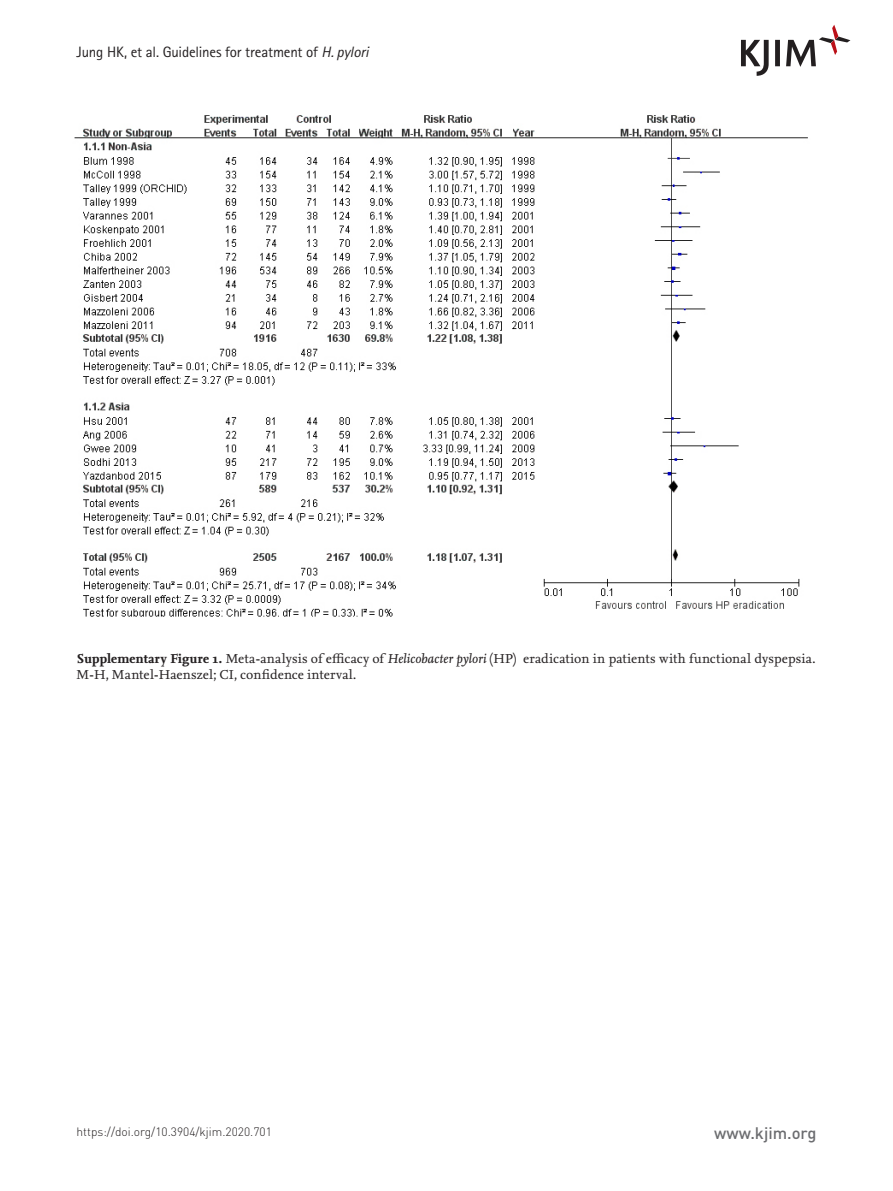
<style>
.page{position:relative;width:893px;height:1191px;background:#fff}
.page>*{position:absolute;margin:0;border:0;box-sizing:border-box;transform-origin:0 0}
.t1{font:500 16.5px "DIN Pro";color:#6c6d70}
.t2{font:15px "Rotis Sans Serif Std";letter-spacing:-.01em;color:#231f20}
.그림설명{font:13.5px/16.2px "Nexus Serif";letter-spacing:.005em;color:#231f20}
.t3{font:300 12px "DIN Pro";color:#231f20}
.s1{font-style:italic}
.s2{font-weight:700}
</style>
<div class="page">
<svg style="left:741px;top:25px;width:109px;height:51px"></svg>
<img style="left:74px;top:115px;width:734px;height:502px">
<p class="t2" style="left:77px;top:43px;width:294px">Jung HK, et al. Guidelines for treatment of <span class="s1">H. pylori</span></p>
<p class="그림설명" style="left:77px;top:650px;width:740px"><span class="s2">Supplementary Figure 1.</span> Meta-analysis of efficacy of <span class="s1">Helicobacter pylori</span> (HP) eradication in patients with functional dyspepsia.<br>M-H, Mantel-Haenszel; CI, confidence interval.</p>
<p class="t3" style="left:77px;top:1123px;width:197px">https://doi.org/10.3904/kjim.2020.701</p>
<p class="t1" style="left:714px;top:1121px;width:104px">www.kjim.org</p>
</div>
